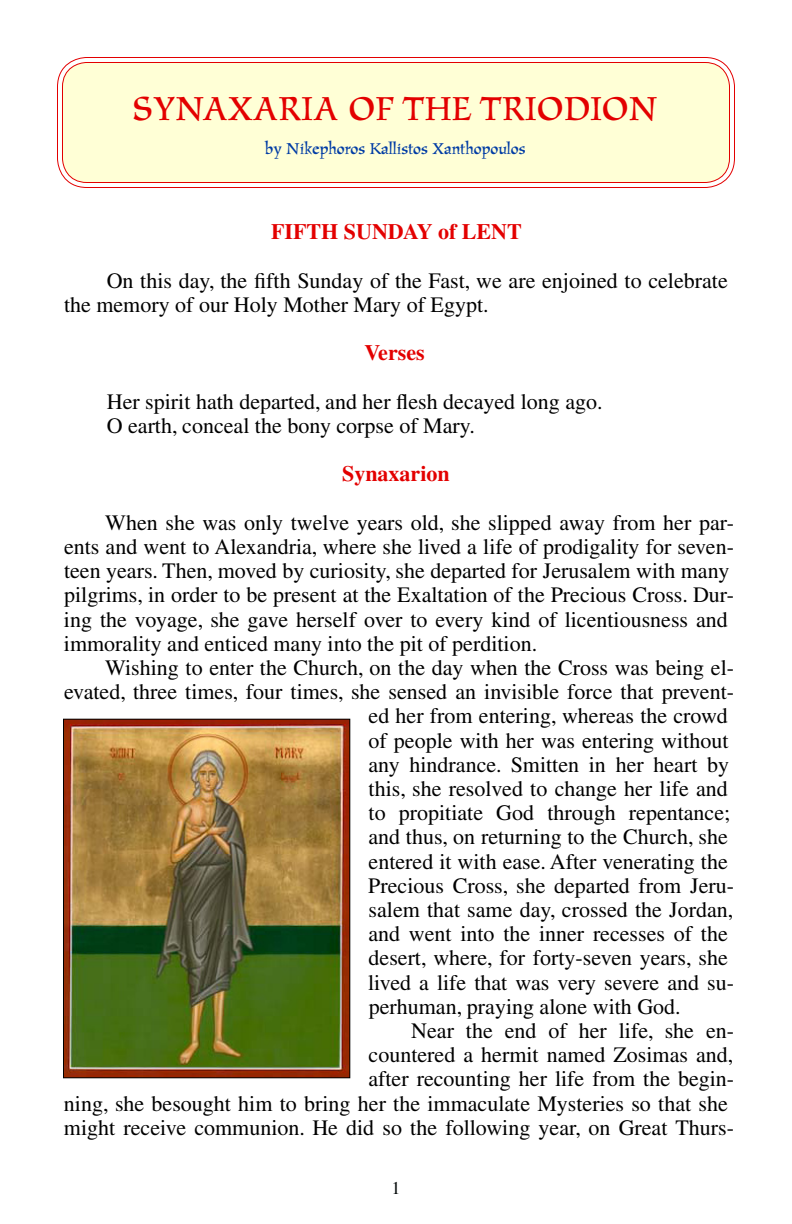
<style>
.page{position:relative;width:792px;height:1224px;background:#fff}
.page>*{position:absolute;margin:0;border:0;box-sizing:border-box;transform-origin:0 0}
.t1{font:39.2px "Amigo";color:#e30000}
.t2{font:22px/24.2px "CTOS Times Pro";color:#000}
.center{font:700 22px "CTOS Times Pro";color:#e30000}
.t3{font:18.6px "Amigo";color:#003ca5}
.t4{font:18px "CTOS Times Pro";color:#050a0a}
</style>
<div class="page">
<div style="left:62px;top:62px;width:668px;height:121px;background:#ffffd6;border-radius:25px"></div>
<div style="left:57px;top:57px;width:678px;height:131px;border:1px solid #e30000;border-radius:29px"></div>
<div style="left:62px;top:62px;width:668px;height:121px;border:1px solid #e30000;border-radius:25px"></div>
<img style="left:65px;top:721px;width:283px;height:355px">
<div style="left:63px;top:719px;width:287px;height:359px;border:1px solid #000"></div>
<p class="t1" style="left:132px;top:88px;width:527px">SYNAXARIA OF THE TRIODION</p>
<p class="t3" style="left:265px;top:139px;width:262px">by Nikephoros Kallistos Xanthopoulos</p>
<p class="center" style="left:271px;top:212px;width:252px">FIFTH SUNDAY of LENT</p>
<p class="t2" style="left:64px;top:267px;width:665px;text-indent:43px">On this day, the fifth Sunday of the Fast, we are enjoined to celebrate the memory of our Holy Mother Mary of Egypt.</p>
<p class="center" style="left:365px;top:333px;width:62px">Verses</p>
<p class="t2" style="left:107px;top:388px;width:497px">Her spirit hath departed, and her flesh decayed long ago.</p>
<p class="t2" style="left:107px;top:412px;width:370px">O earth, conceal the bony corpse of Mary.</p>
<p class="center" style="left:342px;top:454px;width:109px">Synaxarion</p>
<p class="t2" style="left:64px;top:509px;width:672px;text-indent:41px">When she was only twelve years old, she slipped away from her par&shy;ents and went to Alexandria, where she lived a life of prodigality for seven&shy;teen years. Then, moved by curiosity, she departed for Jerusalem with many pilgrims, in order to be present at the Exaltation of the Precious Cross. Dur&shy;ing the voyage, she gave herself over to every kind of licentiousness and immorality and enticed many into the pit of perdition.</p>
<p class="t2" style="left:105px;top:654px;width:630px">Wishing to enter the Church, on the day when the Cross was being el-</p>
<p class="t2" style="left:64px;top:678px;width:672px">evated, three times, four times, she sensed an invisible force that prevent-</p>
<p class="t2" style="left:369px;top:702px;width:361px">ed her from entering, whereas the crowd</p>
<p class="t2" style="left:369px;top:726px;width:362px">of people with her was entering without</p>
<p class="t2" style="left:368px;top:751px;width:362px">any hindrance. Smitten in her heart by</p>
<p class="t2" style="left:369px;top:775px;width:361px">this, she resolved to change her life and</p>
<p class="t2" style="left:369px;top:799px;width:363px">to propitiate God through repentance;</p>
<p class="t2" style="left:368px;top:823px;width:361px">and thus, on returning to the Church, she</p>
<p class="t2" style="left:369px;top:847px;width:361px">entered it with ease. After venerating the</p>
<p class="t2" style="left:368px;top:872px;width:367px">Precious Cross, she departed from Jeru-</p>
<p class="t2" style="left:369px;top:896px;width:366px">salem that same day, crossed the Jordan,</p>
<p class="t2" style="left:368px;top:920px;width:361px">and went into the inner recesses of the</p>
<p class="t2" style="left:369px;top:944px;width:361px">desert, where, for forty-seven years, she</p>
<p class="t2" style="left:368px;top:968px;width:367px">lived a life that was very severe and su-</p>
<p class="t2" style="left:369px;top:993px;width:314px">perhuman, praying alone with God.</p>
<p class="t2" style="left:64px;top:1017px;width:672px;text-align:right">Near the end of her life, she en-<br>countered a hermit named Zosimas and,<br>after recounting her life from the begin-<br>ning, she besought him to bring her the immaculate Mysteries so that she might receive communion. He did so the following year, on Great Thurs-</p>
<p class="t4" style="left:392px;top:1172px;width:10px">1</p>
</div>
